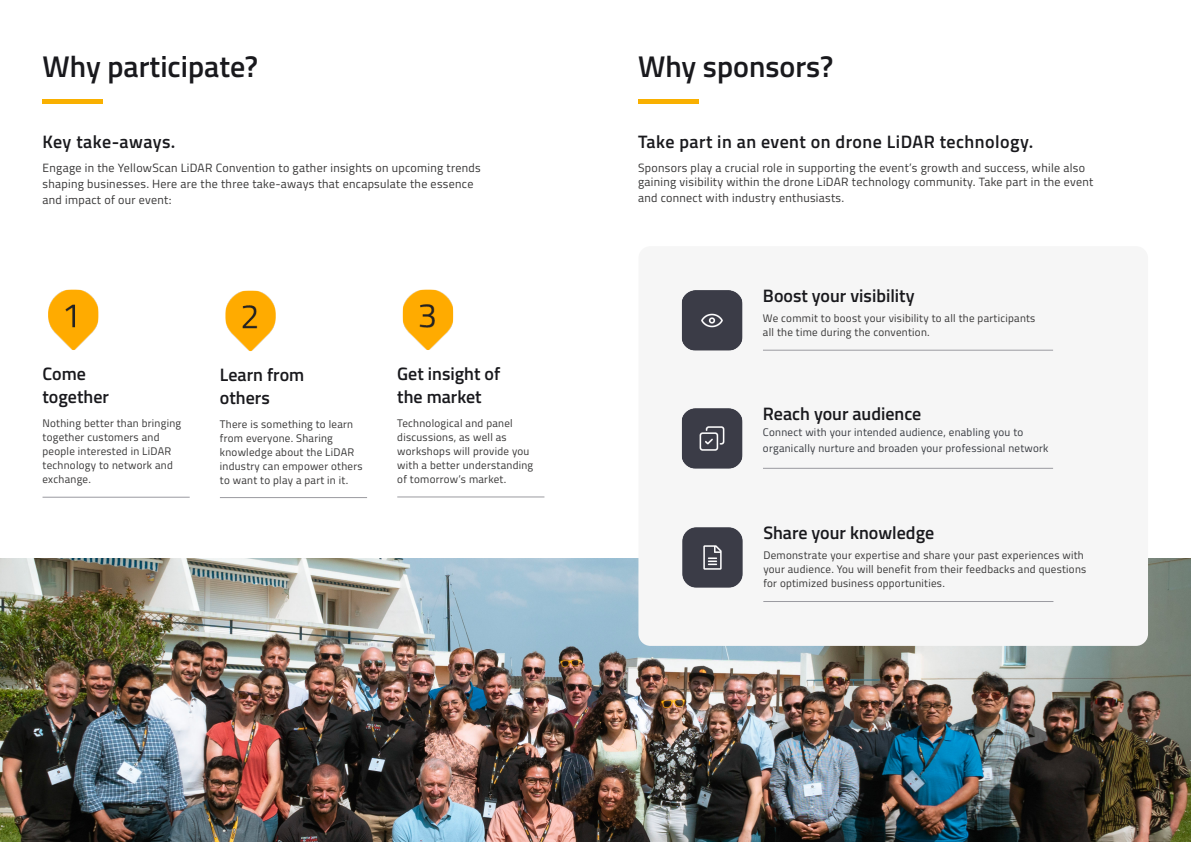
<style>
.page{position:relative;width:1191px;height:842px;background:#fff}
.page>*{position:absolute;margin:0;border:0;box-sizing:border-box;transform-origin:0 0}
.t1{font:600 30px "Titillium Web";color:#19191d}
.t2{font:600 18px/23px "Titillium Web";color:#19191d}
.t3{font:600 18px "Titillium Web";letter-spacing:.025em;color:#19191d}
.t4{font:600 18px "Titillium Web";letter-spacing:.02em;color:#19191d}
.t5{font:12px/16px "Titillium Web";letter-spacing:.025em;color:#373636}
.t6{font:11px/14px "Titillium Web";letter-spacing:.025em;color:#373636}
.t7{font:11px/16px "Titillium Web";letter-spacing:.025em;color:#36393f}
</style>
<div class="page">
<img style="left:0;top:558px;width:1191px;height:284px">
<div style="left:638px;top:246px;width:510px;height:400px;background:#f6f6f6;border-radius:12px"></div>
<hr style="left:43px;top:100px;width:60px;height:4px;background:#f9b000">
<hr style="left:638px;top:100px;width:60px;height:4px;background:#f9b000">
<img style="left:682px;top:290px;width:60px;height:60px">
<hr style="left:763px;top:350px;width:290px;height:1px;background:#9a9aa0">
<img style="left:682px;top:408px;width:60px;height:61px">
<hr style="left:763px;top:468px;width:290px;height:1px;background:#9a9aa0">
<img style="left:682px;top:527px;width:60px;height:61px">
<hr style="left:763px;top:601px;width:290px;height:1px;background:#9a9aa0">
<img style="left:48px;top:290px;width:50px;height:60px">
<img style="left:403px;top:290px;width:50px;height:60px">
<img style="left:225px;top:291px;width:51px;height:60px">
<hr style="left:43px;top:497px;width:147px;height:1px;background:#9a9aa0">
<hr style="left:220px;top:497px;width:147px;height:1px;background:#9a9aa0">
<hr style="left:397px;top:497px;width:147px;height:1px;background:#9a9aa0">
<h1 class="t1" style="left:43px;top:43px;width:217px">Why participate?</h1>
<h1 class="t1" style="left:638px;top:43px;width:197px">Why sponsors?</h1>
<h2 class="t4" style="left:43px;top:128px;width:134px">Key take-aways.</h2>
<p class="t5" style="left:43px;top:159px;width:440px">Engage in the YellowScan LiDAR Convention to gather insights on upcoming trends shaping businesses. Here are the three take-aways that encapsulate the essence and impact of our event:</p>
<h2 class="t2" style="left:43px;top:361px;width:68px">Come together</h2>
<p class="t6" style="left:43px;top:415px;width:140px">Nothing better than bringing together customers and people interested in LiDAR technology to network and exchange.</p>
<h2 class="t2" style="left:220px;top:362px;width:86px">Learn from others</h2>
<p class="t6" style="left:220px;top:416px;width:144px">There is something to learn from everyone. Sharing knowledge about the LiDAR industry can empower others to want to play a part in it.</p>
<h2 class="t2" style="left:397px;top:361px;width:104px">Get insight of the market</h2>
<p class="t6" style="left:397px;top:415px;width:137px">Technological and panel discussions, as well as workshops will provide you with a better understanding of tomorrow’s market.</p>
<h2 class="t3" style="left:638px;top:128px;width:396px">Take part in an event on drone LiDAR technology.</h2>
<p class="t5" style="left:638px;top:160px;width:457px;line-height:14px">Sponsors play a crucial role in supporting the event’s growth and success, while also gaining visibility within the drone LiDAR technology community. Take part in the event</p>
<p class="t5" style="left:638px;top:189px;width:207px">and connect with industry enthusiasts.</p>
<h2 class="t2" style="left:763px;top:283px;width:153px">Boost your visibility</h2>
<p class="t6" style="left:763px;top:311px;width:274px">We commit to boost your visibility to all the participants all the time during the convention.</p>
<h2 class="t2" style="left:763px;top:401px;width:160px">Reach your audience</h2>
<p class="t7" style="left:763px;top:424px;width:287px">Connect with your intended audience, enabling you to organically nurture and broaden your professional network</p>
<h2 class="t2" style="left:763px;top:520px;width:172px">Share your knowledge</h2>
<p class="t6" style="left:763px;top:548px;width:324px">Demonstrate your expertise and share your past experiences with your audience. You will benefit from their feedbacks and questions for optimized business opportunities.</p>
</div>
